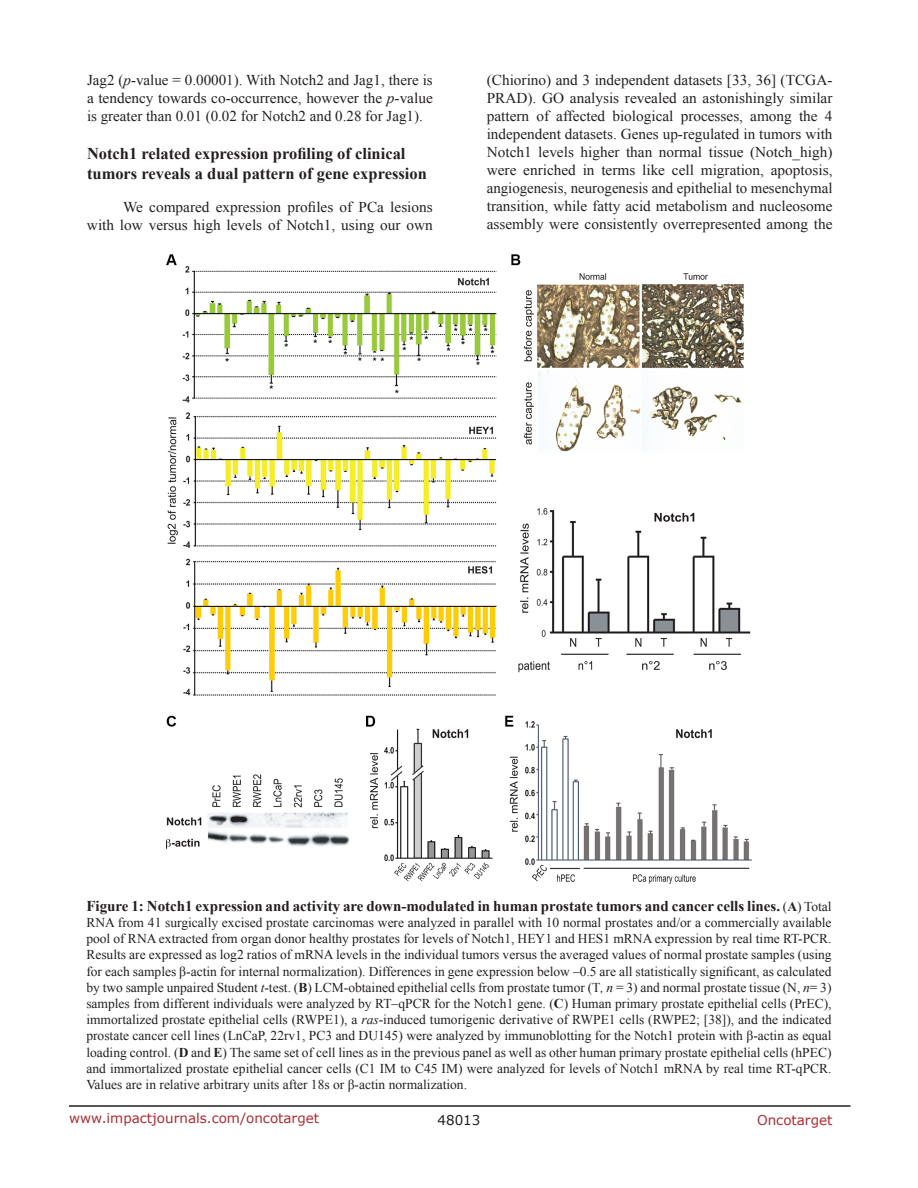
<style>
.page{position:relative;width:918px;height:1188px;background:#fff}
.page>*{position:absolute;margin:0;border:0;box-sizing:border-box;transform-origin:0 0}
.t1{font:700 16.5px/19.8px "Times New Roman";color:#231f20}
.t2{font:15px/18px "Times New Roman";color:#231f20;text-align:justify}
.t3{font:700 15px "Times New Roman";color:#231f20}
.t4{font:13.5px/16.2px "Times New Roman";color:#231f20;text-align:justify}
.t5{font:13.5px "Verdana";color:#ac2b31}
.t6{font:13.5px "Verdana";color:#231f20}
.s1{font-style:italic}
.s2{font-weight:400;font-size:13.5px}
.s3{font-size:13.5px}
.s4{font-weight:700}
</style>
<div class="page">
<hr style="left:69px;top:1105px;width:781px;height:2px;background:#231f20">
<img style="left:166px;top:254px;width:586px;height:630px">
<p class="t2" style="left:87px;top:71px;width:347px">Jag2 (<span class="s1">p</span>-value = 0.00001). With Notch2 and Jag1, there is a tendency towards co-occurrence, however the <span class="s1">p</span>-value is greater than 0.01 (0.02 for Notch2 and 0.28 for Jag1).</p>
<p class="t1" style="left:87px;top:143px;width:341px">Notch1 related expression profiling of clinical tumors reveals a dual pattern of gene expression</p>
<p class="t2" style="left:87px;top:198px;width:347px;text-align:right">We compared expression profiles of PCa lesions<br>with low versus high levels of Notch1, using our own</p>
<p class="t2" style="left:487px;top:71px;width:347px">(Chiorino) and 3 independent datasets [33, 36] (TCGA-PRAD). GO analysis revealed an astonishingly similar pattern of affected biological processes, among the 4 independent datasets. Genes up-regulated in tumors with Notch1 levels higher than normal tissue (Notch_high) were enriched in terms like cell migration, apoptosis, angiogenesis, neurogenesis and epithelial to mesenchymal transition, while fatty acid metabolism and nucleosome assembly were consistently overrepresented among the</p>
<p class="t3" style="left:86px;top:895px;width:747px">Figure 1: Notch1 expression and activity are down-modulated in human prostate tumors and cancer cells lines. <span class="s2">(</span><span class="s3">A</span><span class="s2">) Total</span></p>
<p class="t4" style="left:86px;top:914px;width:747px">RNA from 41 surgically excised prostate carcinomas were analyzed in parallel with 10 normal prostates and/or a commercially available pool of RNA extracted from organ donor healthy prostates for levels of Notch1, HEY1 and HES1 mRNA expression by real time RT-PCR.<br>Results are expressed as log2 ratios of mRNA levels in the individual tumors versus the averaged values of normal prostate samples (using for each samples β-actin for internal normalization). Differences in gene expression below –0.5 are all statistically significant, as calculated by two sample unpaired Student <span class="s1">t</span>-test. (<span class="s4">B</span>) LCM-obtained epithelial cells from prostate tumor (T<span class="s1">, n</span> = 3) and normal prostate tissue (N, <span class="s1">n</span>= 3) samples from different individuals were analyzed by RT–qPCR for the Notch1 gene. (<span class="s4">C</span>) Human primary prostate epithelial cells (PrEC), immortalized prostate epithelial cells (RWPE1), a <span class="s1">ras</span>-induced tumorigenic derivative of RWPE1 cells (RWPE2; [38]), and the indicated prostate cancer cell lines (LnCaP, 22rv1, PC3 and DU145) were analyzed by immunoblotting for the Notch1 protein with β-actin as equal loading control. (<span class="s4">D</span> and <span class="s4">E</span>) The same set of cell lines as in the previous panel as well as other human primary prostate epithelial cells (hPEC) and immortalized prostate epithelial cancer cells (C1 IM to C45 IM) were analyzed for levels of Notch1 mRNA by real time RT-qPCR.<br>Values are in relative arbitrary units after 18s or β-actin normalization.</p>
<p class="t5" style="left:69px;top:1109px;width:252px">www.impactjournals.com/oncotarget</p>
<p class="t6" style="left:438px;top:1111px;width:44px">48013</p>
<p class="t5" style="left:757px;top:1111px;width:77px">Oncotarget</p>
</div>
